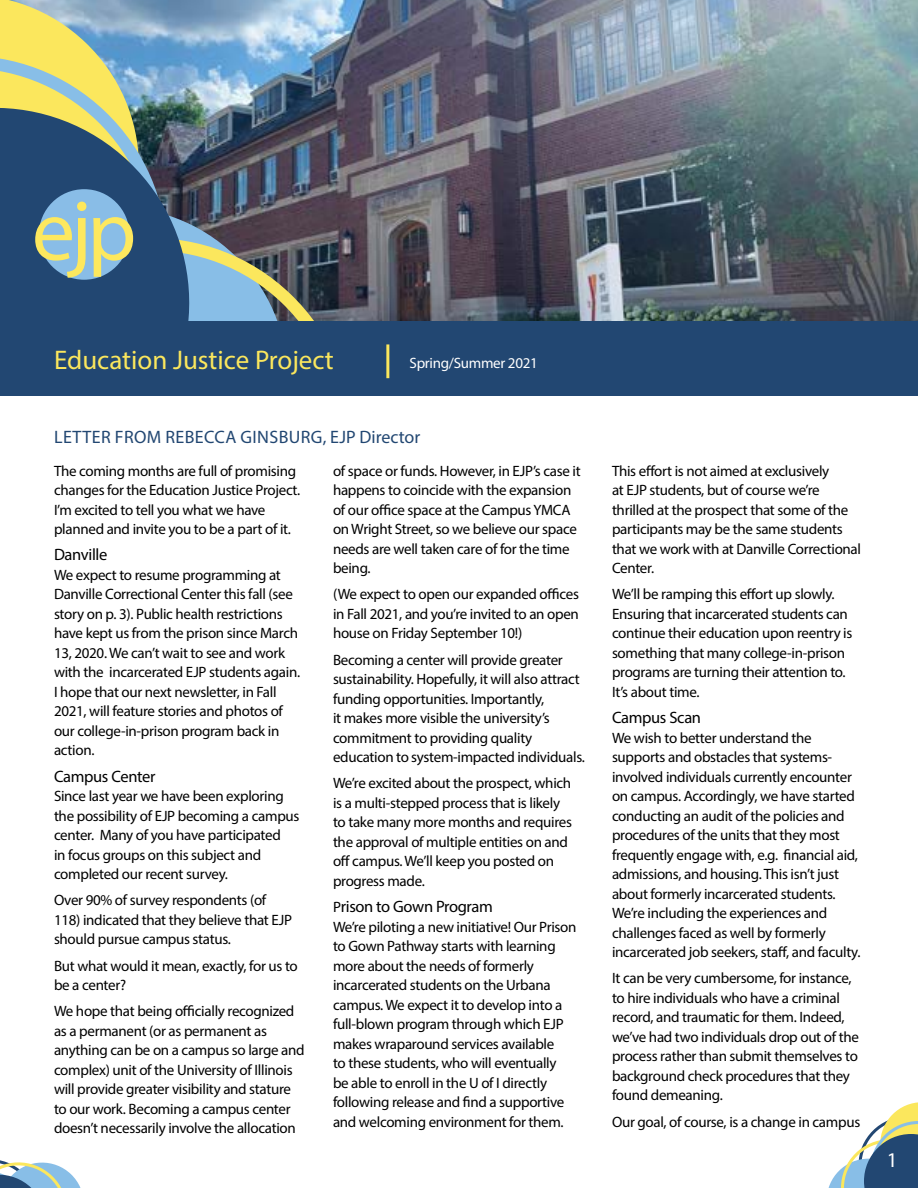
<style>
.page{position:relative;width:918px;height:1188px;background:#fff}
.page>*{position:absolute;margin:0;border:0;box-sizing:border-box;transform-origin:0 0}
.t1{font:86.1px "Myriad Pro";color:#fde85e}
.t2{font:27px "Myriad Pro";color:#fbe75d}
.t3{font:21px "Myriad Pro";color:#fff}
.t4{font:18px "Myriad Pro";letter-spacing:.02em;color:#224772}
.t5{font:16.5px "Myriad Pro";letter-spacing:-.02em;color:#000}
.t6{font:15px/19.5px "Myriad Pro";letter-spacing:-.02em;color:#000}
.t7{font:15px "Myriad Pro";letter-spacing:-.02em;color:#fff}
.s1{font-style:inherit}
.s2{font-size:15px}
</style>
<div class="page">
<svg style="left:828px;top:1102px;width:90px;height:86px"></svg>
<svg style="left:0;top:1160px;width:81px;height:28px"></svg>
<img style="left:157px;top:0;width:761px;height:322px">
<svg style="left:210px;top:189px;width:96px;height:17px;background:#515a6d"></svg>
<svg style="left:0;top:0;width:157px;height:24px;background:#acbcab"></svg>
<svg style="left:210px;top:206px;width:123px;height:116px;background:#6a7274"></svg>
<svg style="left:0;top:24px;width:181px;height:64px;background:#b2c59d"></svg>
<svg style="left:0;top:88px;width:210px;height:234px;background:#486577"></svg>
<div style="left:0;top:322px;width:918px;height:74px;background:#224772"></div>
<div style="left:39px;top:189px;width:90px;height:91px;background:#89bde7;border-radius:50%"></div>
<hr style="left:386px;top:344px;width:3px;height:34px;background:#fbe75d">
<h1 class="t1" style="left:32px;top:178px;width:106px">ejp</h1>
<h2 class="t2" style="left:54px;top:343px;width:281px">Education Justice Project</h2>
<p class="t7" style="left:410px;top:354px;width:130px">Spring/Summer 2021</p>
<p class="t4" style="left:54px;top:426px;width:368px">LETTER FROM REBECCA GINSBURG, <span class="s1">EJP</span> Director</p>
<p class="t6" style="left:54px;top:461px;width:248px">The coming months are full of promising changes for the Education Justice Project.<br>I’m excited to tell you what we have planned and invite you to be a part of it.</p>
<p class="t5" style="left:54px;top:545px;width:55px">Danville</p>
<p class="t6" style="left:54px;top:565px;width:248px">We expect to resume programming at Danville Correctional Center this fall (see story on p. 3). Public health restrictions have kept us from the prison since March 13, 2020. We can’t wait to see and work with the incarcerated EJP students again.<br>I hope that our next newsletter, in Fall 2021, will feature stories and photos of our college-in-prison program back in action.</p>
<p class="t5" style="left:54px;top:766px;width:103px">Campus Center</p>
<p class="t6" style="left:54px;top:786px;width:247px">Since last year we have been exploring the possibility of EJP becoming a campus center. Many of you have participated<br>in focus groups on this subject and completed our recent survey.</p>
<p class="t6" style="left:54px;top:890px;width:240px">Over 90% of survey respondents (of<br>118) indicated that they believe that EJP should pursue campus status.</p>
<p class="t6" style="left:54px;top:956px;width:245px">But what would it mean, exactly, for us to be a center?</p>
<p class="t6" style="left:54px;top:1001px;width:252px">We hope that being officially recognized as a permanent (or as permanent as anything can be on a campus so large and complex) unit of the University of Illinois will provide greater visibility and stature to our work. Becoming a campus center doesn’t necessarily involve the allocation</p>
<p class="t6" style="left:333px;top:461px;width:249px">of space or funds. However, in EJP’s case it happens to coincide with the expansion of our office space at the Campus YMCA on Wright Street, so we believe our space needs are well taken care of for the time being.</p>
<p class="t6" style="left:333px;top:584px;width:247px;text-align:justify">(We expect to open our expanded offices in Fall 2021, and you’re invited to an open house on Friday September 10!)</p>
<p class="t6" style="left:333px;top:650px;width:253px">Becoming a center will provide greater sustainability. Hopefully, it will also attract funding opportunities. Importantly,<br>it makes more visible the university’s commitment to providing quality education to system-impacted individuals.</p>
<p class="t6" style="left:333px;top:773px;width:241px">We’re excited about the prospect, which is a multi-stepped process that is likely to take many more months and requires the approval of multiple entities on and off campus. We’ll keep you posted on progress made.</p>
<p class="t5" style="left:333px;top:896px;width:162px"><span class="s2">P</span>rison to Gown Program</p>
<p class="t6" style="left:333px;top:917px;width:245px">We’re piloting a new initiative! Our Prison to Gown Pathway starts with learning more about the needs of formerly incarcerated students on the Urbana campus. We expect it to develop into a full-blown program through which EJP makes wraparound services available<br>to these students, who will eventually<br>be able to enroll in the U of I directly following release and find a supportive and welcoming environment for them.</p>
<p class="t6" style="left:612px;top:461px;width:251px">This effort is not aimed at exclusively<br>at EJP students, but of course we’re thrilled at the prospect that some of the participants may be the same students that we work with at Danville Correctional Center.</p>
<p class="t6" style="left:612px;top:584px;width:242px">We’ll be ramping this effort up slowly.<br>Ensuring that incarcerated students can continue their education upon reentry is something that many college-in-prison programs are turning their attention to.<br>It’s about time.</p>
<p class="t5" style="left:612px;top:707px;width:91px">Campus Scan</p>
<p class="t6" style="left:612px;top:728px;width:250px">We wish to better understand the supports and obstacles that systems&shy;involved individuals currently encounter on campus. Accordingly, we have started conducting an audit of the policies and procedures of the units that they most frequently engage with, e.g. financial aid, admissions, and housing. This isn’t just about formerly incarcerated students.<br>We’re including the experiences and challenges faced as well by formerly incarcerated job seekers, staff, and faculty.</p>
<p class="t6" style="left:612px;top:968px;width:248px">It can be very cumbersome, for instance, to hire individuals who have a criminal record, and traumatic for them. Indeed, we’ve had two individuals drop out of the process rather than submit themselves to background check procedures that they found demeaning.</p>
<p class="t6" style="left:612px;top:1112px;width:250px">Our goal, of course, is a change in campus</p>
<h3 class="t3" style="left:887px;top:1147px;width:12px">1</h3>
</div>
